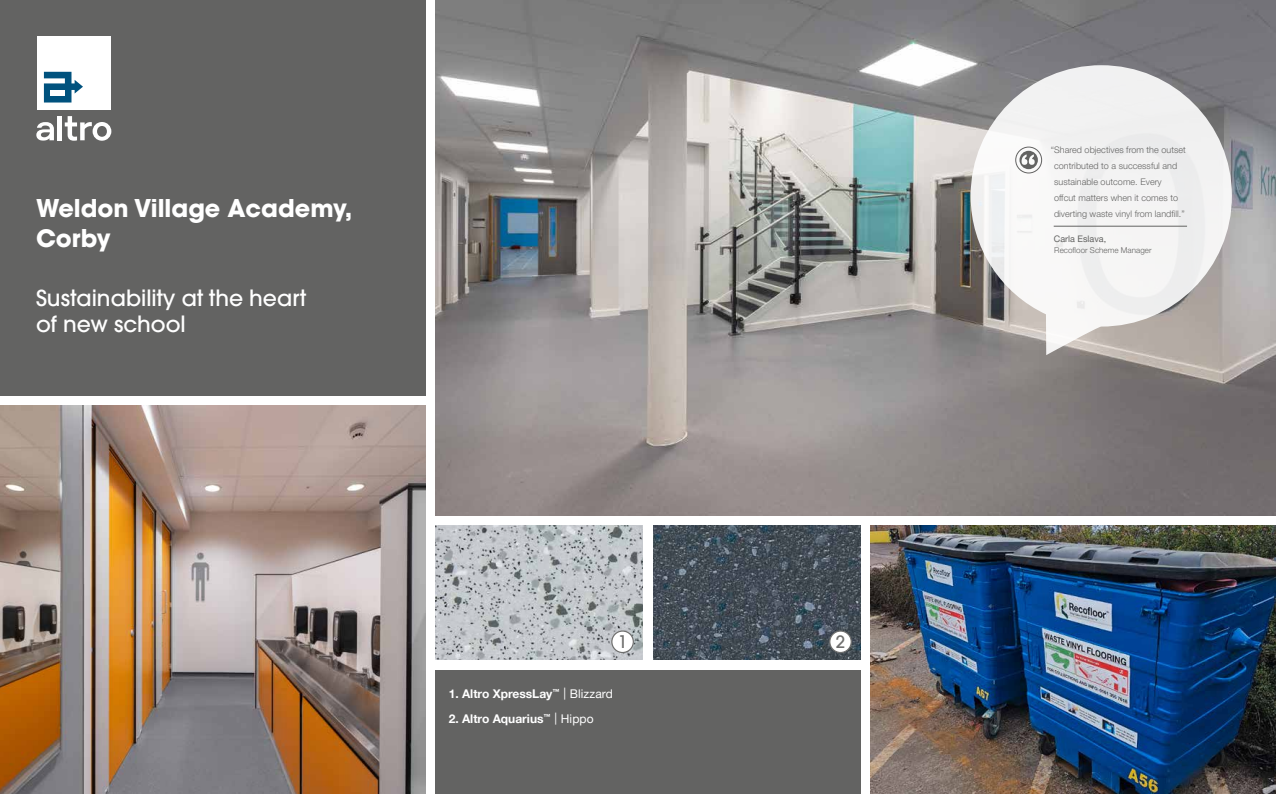
<style>
.page{position:relative;width:1276px;height:794px;background:#fff}
.page>*{position:absolute;margin:0;border:0;box-sizing:border-box;transform-origin:0 0}
.t1{font:700 24px/30px "Avant Garde";color:#fff}
.t2{font:500 22px/26px "Avant Garde";color:#fff}
.t3{font:500 17px "Avant Garde";color:#6f6f6e}
.t4{font:700 12px "Helvetica Neue LT Pro";color:#fff}
.t5{font:300 9px/16px "Helvetica Neue LT Pro";letter-spacing:.005em;color:#636362}
.t6{font:9px "Helvetica Neue LT Pro";color:#636362}
.t7{font:300 8px "Helvetica Neue LT Pro";letter-spacing:.005em;color:#636362}
.s1{font-weight:400}
</style>
<div class="page">
<img style="left:435px;top:0;width:841px;height:515px">
<img style="left:870px;top:525px;width:406px;height:269px">
<img style="left:0;top:405px;width:425px;height:389px">
<div style="left:0;top:0;width:425px;height:395px;background:#636362"></div>
<div style="left:435px;top:670px;width:425px;height:124px;background:#636362"></div>
<div style="left:57px;top:116px;width:5px;height:24px;background:#fff"></div>
<svg style="left:36px;top:122px;width:18px;height:19px"></svg>
<svg style="left:65px;top:116px;width:46px;height:25px"></svg>
<div style="left:37px;top:36px;width:74px;height:74px;background:#fff"></div>
<svg style="left:44px;top:72px;width:39px;height:30px"></svg>
<div style="left:51px;top:90px;width:14px;height:6px;background:#fff"></div>
<svg style="left:970px;top:65px;width:262px;height:290px;fill:#f1f1f1"></svg>
<div style="left:1015px;top:147px;width:27px;height:26px;border:1px solid #636362;border-radius:50%"></div>
<svg style="left:1019px;top:151px;width:19px;height:18px"></svg>
<hr style="left:1053px;top:226px;width:134px;height:1px;background:#636362">
<img style="left:435px;top:525px;width:207px;height:135px">
<img style="left:653px;top:525px;width:207px;height:135px">
<div style="left:830px;top:631px;width:21px;height:21px;background:#fff;border-radius:50%"></div>
<div style="left:829px;top:630px;width:23px;height:23px;border:1px solid #6f6f6e;border-radius:50%"></div>
<div style="left:612px;top:631px;width:21px;height:21px;background:#fff;border-radius:50%"></div>
<div style="left:611px;top:630px;width:23px;height:23px;border:1px solid #6f6f6e;border-radius:50%"></div>
<h1 class="t1" style="left:36px;top:193px;width:318px">Weldon Village Academy,<br>Corby</h1>
<h2 class="t2" style="left:36px;top:284px;width:272px">Sustainability at the heart of new school</h2>
<h3 class="t3" style="left:618px;top:631px;width:11px">1</h3>
<h3 class="t3" style="left:836px;top:631px;width:11px">2</h3>
<h3 class="t4" style="left:449px;top:686px;width:166px">1. Altro XpressLay<sup>™</sup> <span class="s1">| Blizzard</span></h3>
<h3 class="t4" style="left:449px;top:711px;width:146px">2. Altro Aquarius<sup>™</sup> <span class="s1">| Hippo</span></h3>
<p class="t5" style="left:1054px;top:142px;width:133px;text-indent:-3px">“Shared objectives from the outset contributed to a successful and sustainable outcome. Every offcut matters when it comes to diverting waste vinyl from landfill.”</p>
<p class="t6" style="left:1054px;top:234px;width:54px">Carla Eslava,</p>
<p class="t7" style="left:1054px;top:246px;width:99px">Recofloor Scheme Manager</p>
</div>
